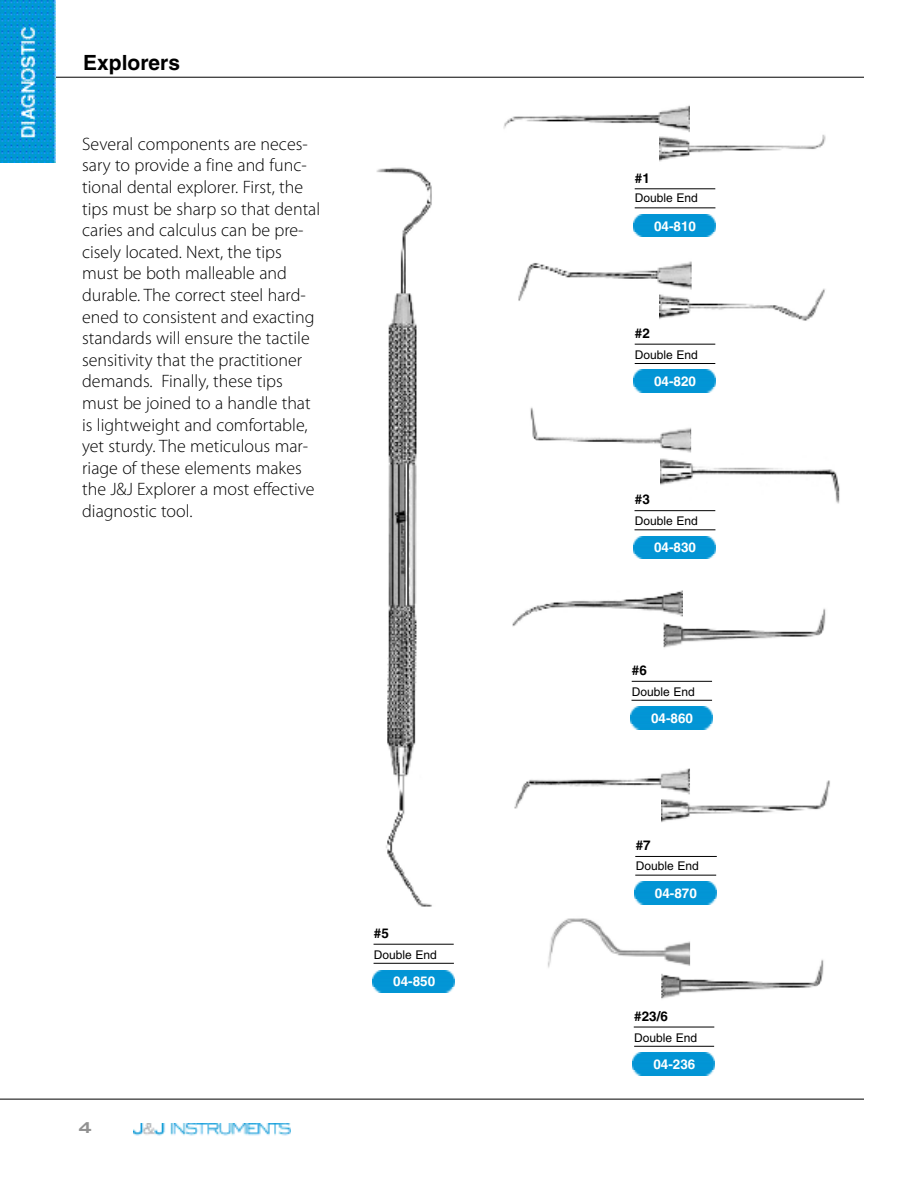
<style>
.page{position:relative;width:918px;height:1188px;background:#fff}
.page>*{position:absolute;margin:0;border:0;box-sizing:border-box;transform-origin:0 0}
.t1{font:700 21px "Helvetica";color:#000}
.t2{font:300 18px/21.6px "Myriad Pro";color:#000}
.t3{font:700 15px "Blair ITC Std";color:#919191}
.t4{font:700 13.5px "Helvetica";color:#fff}
.t5{font:700 13.5px "Helvetica";color:#000}
.t6{font:12px "Helvetica";color:#000}
</style>
<div class="page">
<img style="left:134px;top:1123px;width:157px;height:13px">
<hr style="left:0;top:77px;width:864px;height:1px;background:#000">
<img style="left:0;top:0;width:55px;height:162px">
<img style="left:660px;top:134px;width:166px;height:28px">
<img style="left:503px;top:105px;width:187px;height:30px">
<hr style="left:374px;top:944px;width:80px;height:1px;background:#000">
<hr style="left:374px;top:963px;width:80px;height:1px;background:#000">
<img style="left:372px;top:970px;width:82px;height:9px">
<img style="left:372px;top:979px;width:82px;height:14px">
<hr style="left:635px;top:189px;width:80px;height:1px;background:#000">
<hr style="left:635px;top:208px;width:80px;height:1px;background:#000">
<img style="left:633px;top:214px;width:82px;height:9px">
<img style="left:633px;top:223px;width:82px;height:14px">
<img style="left:660px;top:288px;width:166px;height:33px">
<img style="left:518px;top:261px;width:174px;height:40px">
<hr style="left:635px;top:344px;width:80px;height:1px;background:#000">
<hr style="left:635px;top:363px;width:80px;height:1px;background:#000">
<svg style="left:638px;top:369px;width:78px;height:24px"></svg>
<img style="left:633px;top:370px;width:82px;height:9px">
<img style="left:633px;top:379px;width:82px;height:13px">
<img style="left:661px;top:458px;width:179px;height:46px">
<hr style="left:635px;top:510px;width:80px;height:1px;background:#000">
<hr style="left:635px;top:530px;width:80px;height:1px;background:#000">
<img style="left:633px;top:536px;width:82px;height:9px">
<img style="left:633px;top:545px;width:82px;height:14px">
<img style="left:376px;top:167px;width:56px;height:740px">
<hr style="left:634px;top:1027px;width:80px;height:1px;background:#000">
<hr style="left:634px;top:1046px;width:80px;height:1px;background:#000">
<svg style="left:632px;top:1052px;width:78px;height:24px"></svg>
<img style="left:633px;top:1053px;width:82px;height:9px">
<img style="left:633px;top:1062px;width:82px;height:13px">
<img style="left:512px;top:590px;width:171px;height:43px">
<hr style="left:632px;top:681px;width:80px;height:1px;background:#000">
<hr style="left:632px;top:700px;width:80px;height:1px;background:#000">
<svg style="left:635px;top:706px;width:78px;height:24px"></svg>
<img style="left:630px;top:707px;width:82px;height:9px">
<img style="left:630px;top:716px;width:82px;height:13px">
<img style="left:661px;top:780px;width:169px;height:42px">
<img style="left:514px;top:768px;width:176px;height:42px">
<hr style="left:635px;top:856px;width:82px;height:1px;background:#000">
<hr style="left:635px;top:875px;width:81px;height:1px;background:#000">
<svg style="left:639px;top:881px;width:78px;height:24px"></svg>
<img style="left:634px;top:882px;width:82px;height:9px">
<img style="left:634px;top:891px;width:82px;height:13px">
<hr style="left:0;top:1099px;width:864px;height:1px;background:#000">
<img style="left:530px;top:407px;width:161px;height:46px">
<img style="left:664px;top:605px;width:162px;height:43px">
<img style="left:548px;top:918px;width:142px;height:50px">
<img style="left:661px;top:956px;width:163px;height:43px">
<p class="t1" style="left:83px;top:54px;width:98px">Explorers</p>
<p class="t2" style="left:82px;top:134px;width:240px">Several components are neces&shy;sary to provide a fine and func&shy;tional dental explorer. First, the tips must be sharp so that dental caries and calculus can be pre&shy;cisely located. Next, the tips must be both malleable and durable. The correct steel hard&shy;ened to consistent and exacting standards will ensure the tactile sensitivity that the practitioner demands. Finally, these tips must be joined to a handle that is lightweight and comfortable, yet sturdy. The meticulous mar&shy;riage of these elements makes the J&amp;J Explorer a most effective diagnostic tool.</p>
<p class="t3" style="left:79px;top:1122px;width:14px">4</p>
<p class="t5" style="left:374px;top:928px;width:17px">#5</p>
<p class="t6" style="left:374px;top:950px;width:65px">Double End</p>
<p class="t4" style="left:393px;top:976px;width:44px">04-850</p>
<p class="t5" style="left:635px;top:172px;width:17px">#1</p>
<p class="t6" style="left:635px;top:193px;width:65px">Double End</p>
<p class="t4" style="left:654px;top:220px;width:44px">04-810</p>
<p class="t5" style="left:635px;top:328px;width:17px">#2</p>
<p class="t6" style="left:635px;top:350px;width:65px">Double End</p>
<p class="t4" style="left:654px;top:376px;width:44px">04-820</p>
<p class="t5" style="left:635px;top:494px;width:17px">#3</p>
<p class="t6" style="left:635px;top:517px;width:65px">Double End</p>
<p class="t4" style="left:654px;top:542px;width:44px">04-830</p>
<p class="t5" style="left:632px;top:665px;width:17px">#6</p>
<p class="t6" style="left:632px;top:687px;width:65px">Double End</p>
<p class="t4" style="left:651px;top:713px;width:44px">04-860</p>
<p class="t5" style="left:636px;top:840px;width:17px">#7</p>
<p class="t6" style="left:636px;top:861px;width:65px">Double End</p>
<p class="t4" style="left:655px;top:888px;width:44px">04-870</p>
<p class="t5" style="left:634px;top:1011px;width:35px">#23/6</p>
<p class="t6" style="left:634px;top:1033px;width:65px">Double End</p>
<p class="t4" style="left:653px;top:1059px;width:44px">04-236</p>
</div>
